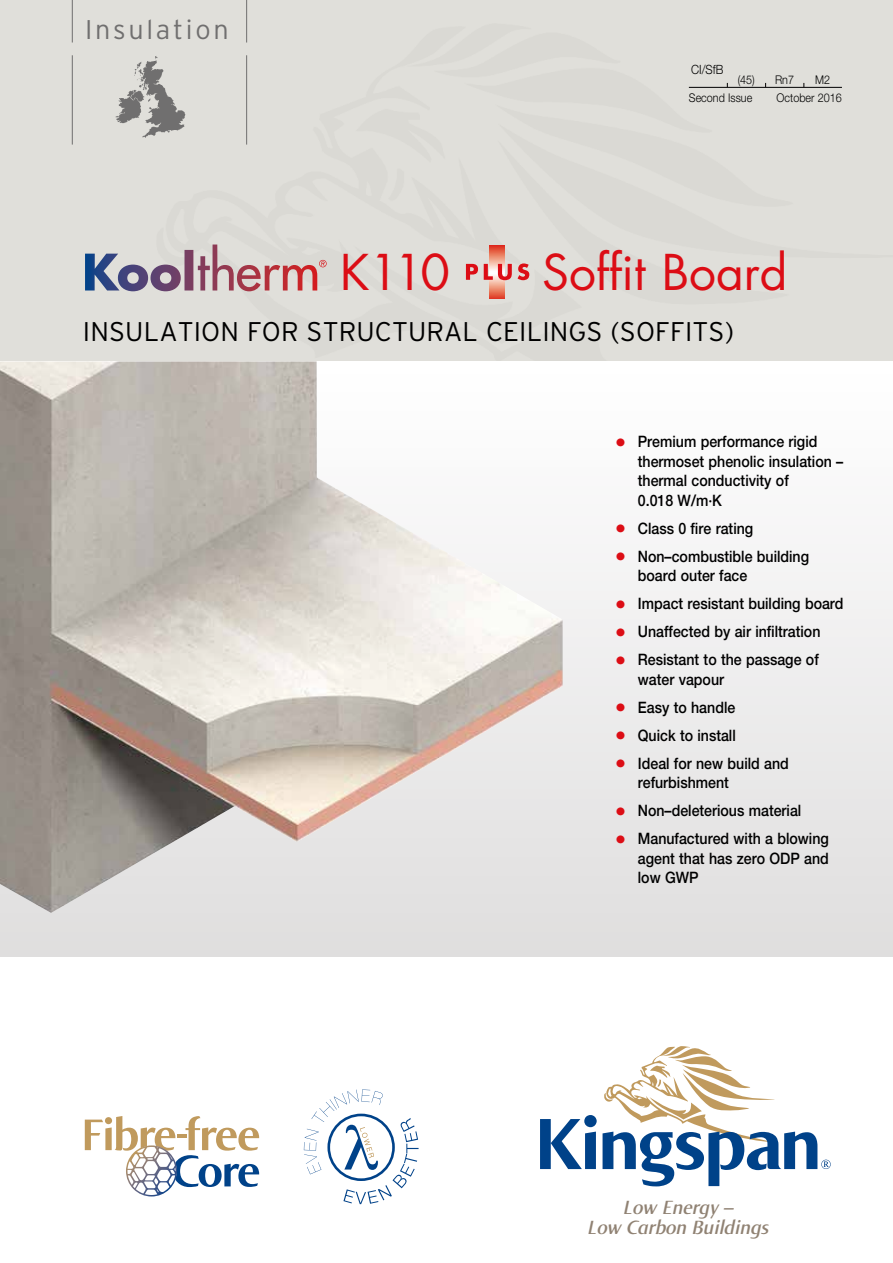
<style>
.page{position:relative;width:893px;height:1263px;background:#fff}
.page>*{position:absolute;margin:0;border:0;box-sizing:border-box;transform-origin:0 0}
.t1{font:48px "Futura";color:#dc0d15}
.t2{font:300 27px "Interstate";letter-spacing:.005em;color:#000}
.t3{font:300 27px "Interstate";letter-spacing:.1em;color:#706f6f}
.t4{font:italic 600 20.25px/20.2px "Norma";color:#908273;text-align:center}
.t5{font:500 15.75px/19.5px "Helvetica Neue";color:#000;scale:.9 1}
.t6{font:300 12.75px "Helvetica Neue";color:#000;scale:.9 1}
.t7{font:300 12px "Helvetica Neue";color:#000;scale:.9 1}
.s1{color:#dc0d15}
</style>
<div class="page">
<div style="left:0;top:0;width:893px;height:361px;background:#e0dfda"></div>
<div style="left:0;top:361px;width:893px;height:596px;background:linear-gradient(to bottom,#fff,#dfdede)"></div>
<hr style="left:689px;top:87px;width:153px;height:1px;background:#000">
<svg style="left:85px;top:244px;width:242px;height:47px"></svg>
<hr style="left:72px;top:0;width:1px;height:43px;background:#706f6f">
<hr style="left:246px;top:0;width:1px;height:43px;background:#706f6f">
<img style="left:0;top:361px;width:563px;height:552px">
<svg style="left:540px;top:1046px;width:291px;height:140px"></svg>
<hr style="left:72px;top:55px;width:1px;height:90px;background:#706f6f">
<hr style="left:246px;top:55px;width:1px;height:90px;background:#706f6f">
<svg style="left:466px;top:264px;width:12px;height:16px"></svg>
<svg style="left:484px;top:245px;width:28px;height:54px"></svg>
<svg style="left:518px;top:263px;width:11px;height:17px"></svg>
<svg style="left:85px;top:1116px;width:174px;height:80px"></svg>
<svg style="left:304px;top:1089px;width:115px;height:115px"></svg>
<img style="left:115px;top:56px;width:71px;height:82px">
<h2 class="t3" style="left:85px;top:14px;width:145px">Insulation</h2>
<p class="t6" style="left:691px;top:62px;width:37px">CI/SfB</p>
<p class="t7" style="left:689px;top:90px;width:72px">Second Issue</p>
<p class="t7" style="left:777px;top:90px;width:74px">October 2016</p>
<p class="t7" style="left:738px;top:72px;width:64px">(45) Rn7</p>
<p class="t7" style="left:815px;top:72px;width:18px">M2</p>
<h1 class="t1" style="left:340px;top:240px;width:111px">K110</h1>
<h1 class="t1" style="left:542px;top:240px;width:247px">Soffit Board</h1>
<h2 class="t2" style="left:83px;top:316px;width:653px">INSULATION FOR STRUCTURAL CEILINGS (SOFFITS)</h2>
<p class="t5" style="left:638px;top:432px;width:230px;text-indent:-21px"><span class="s1">●</span> Premium performance rigid thermoset phenolic insulation – thermal conductivity of<br>0.018 W/m·K</p>
<p class="t5" style="left:617px;top:518px;width:153px"><span class="s1">●</span> Class 0 fire rating</p>
<p class="t5" style="left:638px;top:546px;width:192px;text-indent:-21px"><span class="s1">●</span> Non–combustible building board outer face</p>
<p class="t5" style="left:617px;top:594px;width:254px"><span class="s1">●</span> Impact resistant building board</p>
<p class="t5" style="left:617px;top:622px;width:228px"><span class="s1">●</span> Unaffected by air infiltration</p>
<p class="t5" style="left:638px;top:650px;width:203px;text-indent:-21px"><span class="s1">●</span> Resistant to the passage of water vapour</p>
<p class="t5" style="left:617px;top:697px;width:133px"><span class="s1">●</span> Easy to handle</p>
<p class="t5" style="left:617px;top:725px;width:134px"><span class="s1">●</span> Quick to install</p>
<p class="t5" style="left:638px;top:753px;width:169px;text-indent:-21px"><span class="s1">●</span> Ideal for new build and refurbishment</p>
<p class="t5" style="left:617px;top:801px;width:207px"><span class="s1">●</span> Non–deleterious material</p>
<p class="t5" style="left:638px;top:829px;width:214px;text-align:justify;text-indent:-21px"><span class="s1">●</span> Manufactured with a blowing agent that has zero ODP and low GWP</p>
<p class="t4" style="left:588px;top:1197px;width:183px">Low Energy –<br>Low Carbon Buildings</p>
</div>
